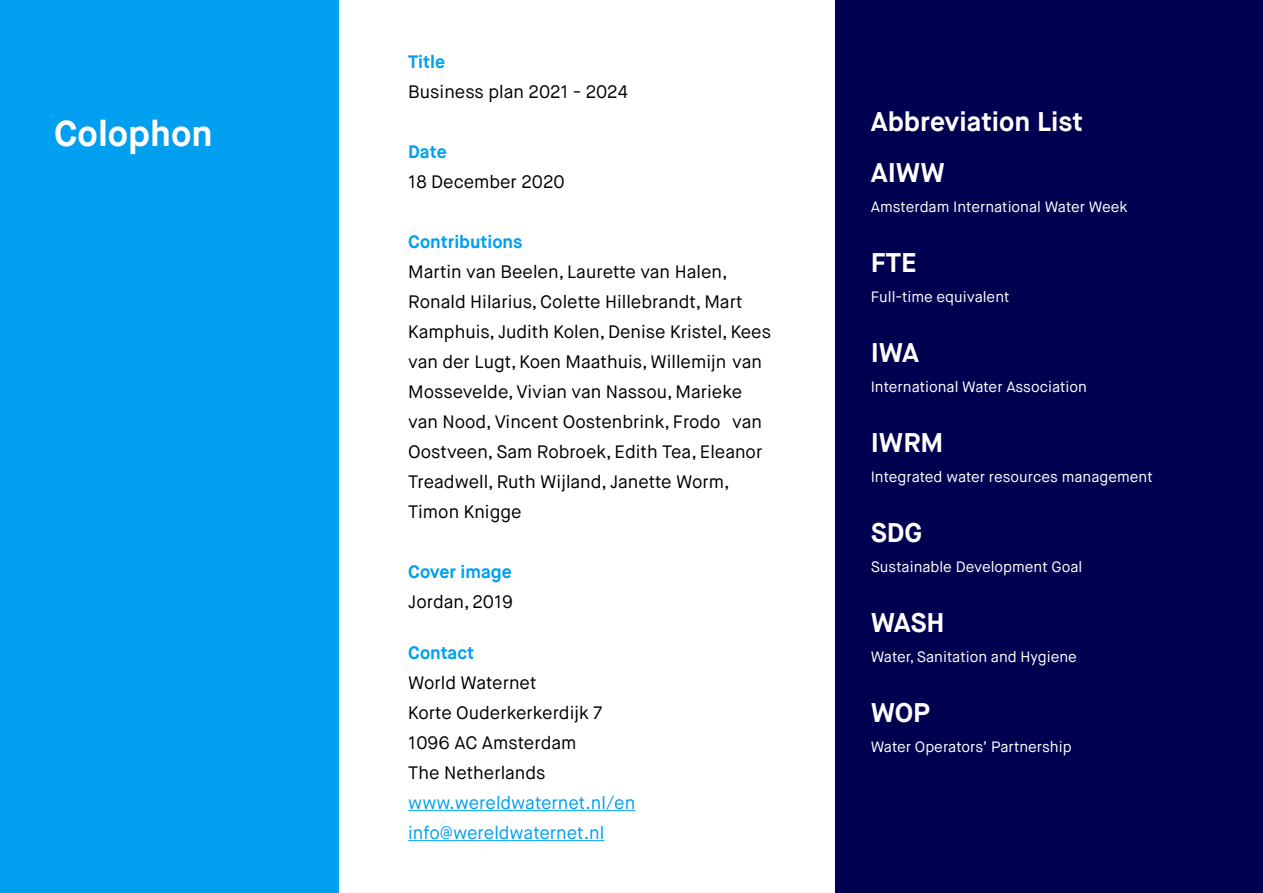
<style>
.page{position:relative;width:1263px;height:893px;background:#fff}
.page>*{position:absolute;margin:0;border:0;box-sizing:border-box;transform-origin:0 0}
.t1{font:700 36px "Maison Neue";color:#fff}
.TOC_Chapter-Entries{font:700 27px "Maison Neue";color:#fff}
.TOC_Chapter-Entries-2{font:18px/30px "Maison Neue";color:#000}
.t2{font:18px "Maison Neue";color:#009ff0}
.TOC_Chapter-Entries-3{font:700 18px "Maison Neue";color:#009ff0}
.TOC_Chapter-Entries-4{font:15px "Maison Neue";color:#fff}
.t3{font:3px "Arial";color:#fff}
</style>
<div class="page">
<div style="left:0;top:0;width:338px;height:893px;background:#009ff0"></div>
<div style="left:836px;top:0;width:427px;height:893px;background:#000050"></div>
<hr style="left:408px;top:810px;width:227px;height:1px;background:#009ff0">
<hr style="left:408px;top:840px;width:196px;height:1px;background:#009ff0">
<p class="t1" style="left:54px;top:110px;width:160px">Colophon</p>
<p class="TOC_Chapter-Entries-3" style="left:408px;top:50px;width:38px">Title</p>
<p class="TOC_Chapter-Entries-2" style="left:408px;top:77px;width:221px">Business plan 2021 - 2024</p>
<p class="TOC_Chapter-Entries-3" style="left:408px;top:140px;width:40px">Date</p>
<p class="TOC_Chapter-Entries-2" style="left:408px;top:167px;width:158px">18 December 2020</p>
<p class="TOC_Chapter-Entries-3" style="left:408px;top:230px;width:116px">Contributions</p>
<p class="TOC_Chapter-Entries-2" style="left:408px;top:257px;width:364px">Martin van Beelen, Laurette van Halen, Ronald Hilarius, Colette Hillebrandt, Mart Kamphuis, Judith Kolen, Denise Kristel, Kees van der Lugt, Koen Maathuis, Willemijn van Mossevelde, Vivian van Nassou, Marieke van Nood, Vincent Oostenbrink, Frodo van Oostveen, Sam Robroek, Edith Tea, Eleanor Treadwell, Ruth Wijland, Janette Worm, Timon Knigge</p>
<p class="TOC_Chapter-Entries-3" style="left:408px;top:560px;width:105px">Cover image</p>
<p class="TOC_Chapter-Entries-2" style="left:408px;top:587px;width:107px">Jordan, 2019</p>
<p class="TOC_Chapter-Entries-3" style="left:408px;top:642px;width:67px">Contact</p>
<p class="TOC_Chapter-Entries-2" style="left:408px;top:668px;width:130px">World Waternet</p>
<p class="TOC_Chapter-Entries-2" style="left:408px;top:698px;width:196px">Korte Ouderkerkerdijk 7</p>
<p class="TOC_Chapter-Entries-2" style="left:408px;top:728px;width:170px">1096 AC Amsterdam</p>
<p class="TOC_Chapter-Entries-2" style="left:408px;top:758px;width:139px">The Netherlands</p>
<p class="t2" style="left:408px;top:792px;width:229px">www.wereldwaternet.nl/en</p>
<p class="t2" style="left:408px;top:822px;width:198px">info@wereldwaternet.nl</p>
<p class="TOC_Chapter-Entries" style="left:871px;top:104px;width:214px">Abbreviation List</p>
<p class="TOC_Chapter-Entries" style="left:871px;top:156px;width:76px">AIWW</p>
<p class="TOC_Chapter-Entries-4" style="left:871px;top:198px;width:258px">Amsterdam International Water Week</p>
<p class="TOC_Chapter-Entries" style="left:871px;top:246px;width:47px">FTE</p>
<p class="TOC_Chapter-Entries-4" style="left:871px;top:288px;width:140px">Full-time equivalent</p>
<p class="TOC_Chapter-Entries" style="left:871px;top:336px;width:50px">IWA</p>
<p class="TOC_Chapter-Entries-4" style="left:871px;top:378px;width:218px">International Water Association</p>
<p class="TOC_Chapter-Entries" style="left:871px;top:426px;width:74px">IWRM</p>
<p class="TOC_Chapter-Entries-4" style="left:871px;top:468px;width:284px">Integrated water resources management</p>
<p class="TOC_Chapter-Entries" style="left:871px;top:516px;width:53px">SDG</p>
<p class="TOC_Chapter-Entries-4" style="left:871px;top:558px;width:213px">Sustainable Development Goal</p>
<p class="TOC_Chapter-Entries" style="left:871px;top:606px;width:75px">WASH</p>
<p class="TOC_Chapter-Entries-4" style="left:871px;top:648px;width:208px">Water, Sanitation and Hygiene</p>
<p class="TOC_Chapter-Entries" style="left:871px;top:696px;width:60px">WOP</p>
<p class="TOC_Chapter-Entries-4" style="left:871px;top:738px;width:203px">Water Operators’ Partnership</p>
<p class="t3" style="left:1154px;top:839px;width:2px">.</p>
</div>
